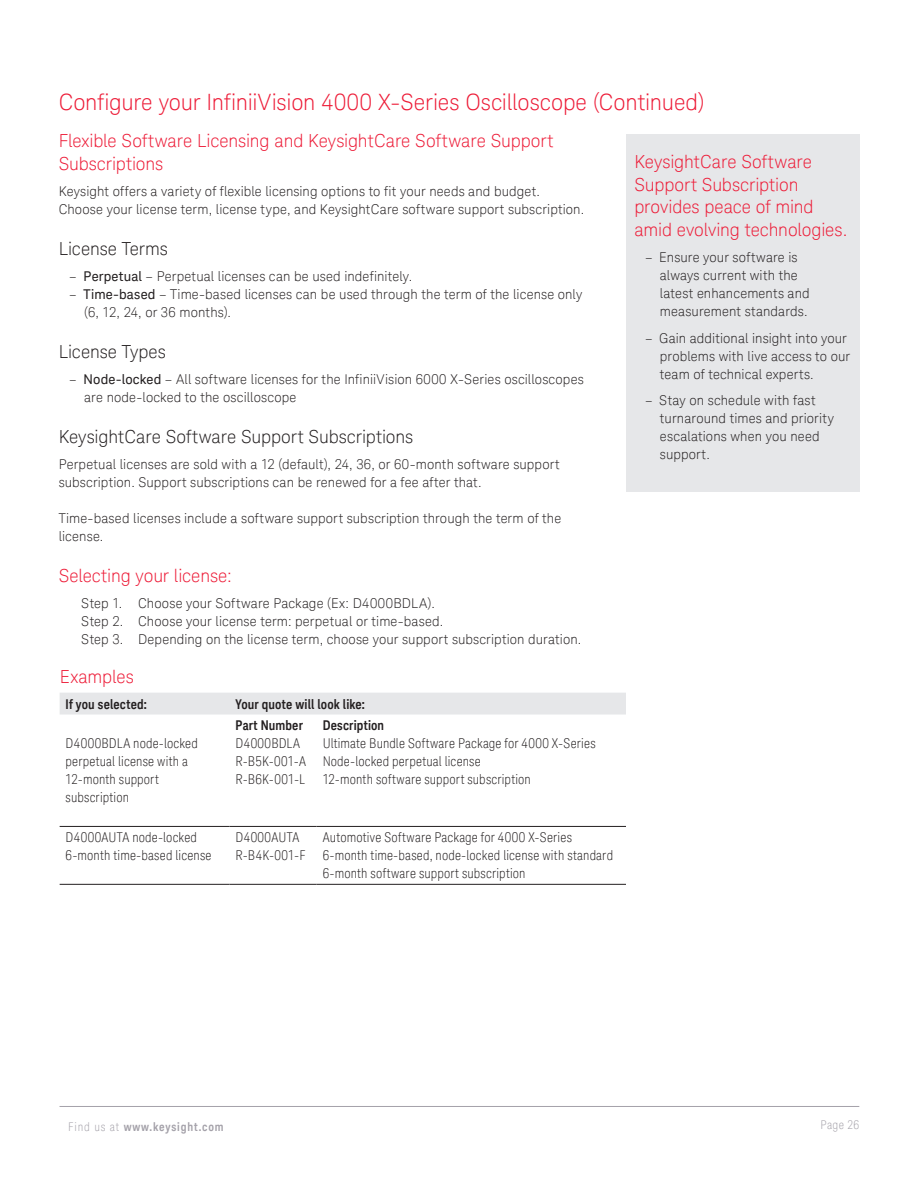
<style>
.page{position:relative;width:918px;height:1188px;background:#fff}
.page>*{position:absolute;margin:0;border:0;box-sizing:border-box;transform-origin:0 0}
.K_Heading_1{font:300 22.5px "Keysight Sans";letter-spacing:-.005em;color:#ed1a36}
.K_Heading_2{font:300 18px/22.5px "Keysight Sans";letter-spacing:-.005em;color:#ed1a36}
.K_Heading_3{font:300 18px "Keysight Sans";color:#231f20}
.K_Body_Text{font:300 13.5px/18px "Keysight Sans";letter-spacing:.01em;color:#231f20}
.K_Table_Text{font:300 condensed 13.5px/18px "Keysight Sans";letter-spacing:.015em;color:#231f20}
.K_Table_Heading_1{font:700 13.5px "Keysight Sans Condensed";letter-spacing:.01em;color:#231f20}
.K_Table_Text-2{font:700 13.5px "Keysight Sans Condensed";letter-spacing:.01em;color:#231f20}
.t1{font:700 12px "Keysight Sans Condensed";letter-spacing:.07em;color:#a4a1a9}
.t2{font:300 condensed 12px "Keysight Sans";letter-spacing:.03em;color:#a4a1a9}
.s1{font-weight:400}
.s2{font-family:"Keysight Sans";font-weight:300;font-stretch:condensed}
</style>
<div class="page">
<hr style="left:60px;top:1106px;width:799px;height:1px;background:#a4a1a9">
<div style="left:626px;top:134px;width:233px;height:357px;background:#e6e7e9"></div>
<div style="left:60px;top:693px;width:566px;height:22px;background:#e6e7e9"></div>
<hr style="left:60px;top:884px;width:170px;height:1px;background:#231f20">
<hr style="left:230px;top:884px;width:87px;height:1px;background:#231f20">
<hr style="left:317px;top:884px;width:309px;height:1px;background:#231f20">
<hr style="left:230px;top:826px;width:87px;height:1px;background:#231f20">
<hr style="left:60px;top:826px;width:170px;height:1px;background:#231f20">
<hr style="left:317px;top:826px;width:309px;height:1px;background:#231f20">
<p class="K_Heading_1" style="left:59px;top:89px;width:647px">Configure your InfiniiVision 4000 X-Series Oscilloscope (Continued)</p>
<p class="K_Heading_2" style="left:59px;top:130px;width:496px">Flexible Software Licensing and KeysightCare Software Support<br>Subscriptions</p>
<p class="K_Body_Text" style="left:59px;top:182px;width:525px">Keysight offers a variety of flexible licensing options to fit your needs and budget.<br>Choose your license term, license type, and KeysightCare software support subscription.</p>
<p class="K_Heading_3" style="left:59px;top:238px;width:111px">License Terms</p>
<p class="K_Body_Text" style="left:69px;top:267px;width:342px">– <span class="s1">Perpetual</span> – Perpetual licenses can be used indefinitely.</p>
<p class="K_Body_Text" style="left:84px;top:285px;width:500px;text-indent:-15px">– <span class="s1">Time-based</span> – Time-based licenses can be used through the term of the license only (6, 12, 24, or 36 months).</p>
<p class="K_Heading_3" style="left:59px;top:341px;width:109px">License Types</p>
<p class="K_Body_Text" style="left:84px;top:370px;width:501px;text-indent:-15px">– <span class="s1">Node-locked</span> – All software licenses for the InfiniiVision 6000 X-Series oscilloscopes are node-locked to the oscilloscope</p>
<p class="K_Heading_3" style="left:59px;top:426px;width:356px">KeysightCare Software Support Subscriptions</p>
<p class="K_Body_Text" style="left:59px;top:455px;width:503px">Perpetual licenses are sold with a 12 (default), 24, 36, or 60-month software support subscription. Support subscriptions can be renewed for a fee after that.</p>
<p class="K_Body_Text" style="left:59px;top:509px;width:504px">Time-based licenses include a software support subscription through the term of the license.</p>
<p class="K_Heading_2" style="left:59px;top:564px;width:175px">Selecting your license:</p>
<p class="K_Body_Text" style="left:81px;top:594px;width:355px">Step 1. Choose your Software Package (Ex: D4000BDLA).</p>
<p class="K_Body_Text" style="left:81px;top:612px;width:41px">Step 2.</p>
<p class="K_Body_Text" style="left:138px;top:612px;width:304px">Choose your license term: perpetual or time-based.</p>
<p class="K_Body_Text" style="left:81px;top:630px;width:41px">Step 3.</p>
<p class="K_Body_Text" style="left:138px;top:630px;width:442px">Depending on the license term, choose your support subscription duration.</p>
<p class="K_Heading_2" style="left:60px;top:666px;width:75px">Examples</p>
<p class="K_Table_Heading_1" style="left:66px;top:696px;width:83px">If you selected:</p>
<p class="K_Table_Heading_1" style="left:236px;top:696px;width:131px">Your quote will look like:</p>
<p class="K_Table_Text" style="left:66px;top:735px;width:134px">D4000BDLA node-locked perpetual license with a</p>
<p class="K_Table_Text" style="left:66px;top:771px;width:95px">12-month support subscription</p>
<p class="K_Table_Text-2" style="left:323px;top:718px;width:63px">Description</p>
<p class="K_Table_Text" style="left:323px;top:735px;width:275px">Ultimate Bundle Software Package for 4000 X-Series</p>
<p class="K_Table_Text" style="left:323px;top:753px;width:160px">Node-locked perpetual license</p>
<p class="K_Table_Text" style="left:323px;top:771px;width:210px">12-month software support subscription</p>
<p class="K_Table_Text-2" style="left:236px;top:718px;width:69px">Part Number</p>
<p class="K_Table_Text" style="left:236px;top:735px;width:66px">D4000BDLA</p>
<p class="K_Table_Text" style="left:236px;top:753px;width:72px">R-B5K-001-A</p>
<p class="K_Table_Text" style="left:236px;top:771px;width:71px">R-B6K-001-L</p>
<p class="K_Table_Text" style="left:66px;top:829px;width:148px">D4000AUTA node-locked<br>6-month time-based license</p>
<p class="K_Table_Text" style="left:236px;top:829px;width:65px">D4000AUTA</p>
<p class="K_Table_Text" style="left:236px;top:847px;width:72px">R-B4K-001-F</p>
<p class="K_Table_Text" style="left:323px;top:829px;width:251px">Automotive Software Package for 4000 X-Series</p>
<p class="K_Table_Text" style="left:323px;top:847px;width:292px">6-month time-based, node-locked license with standard<br>6-month software support subscription</p>
<p class="K_Heading_2" style="left:634px;top:151px;width:211px">KeysightCare Software<br>Support Subscription provides peace of mind amid evolving technologies.</p>
<p class="K_Body_Text" style="left:660px;top:249px;width:151px;text-indent:-15px">– Ensure your software is always current with the latest enhancements and measurement standards.</p>
<p class="K_Body_Text" style="left:660px;top:329px;width:192px;text-indent:-15px">– Gain additional insight into your problems with live access to our team of technical experts.</p>
<p class="K_Body_Text" style="left:660px;top:392px;width:176px;text-indent:-15px">– Stay on schedule with fast turnaround times and priority escalations when you need support.</p>
<p class="t1" style="left:68px;top:1119px;width:157px"><span class="s2">Find us at</span> www.keysight.com</p>
<p class="t2" style="left:821px;top:1117px;width:40px">Page 26</p>
</div>
